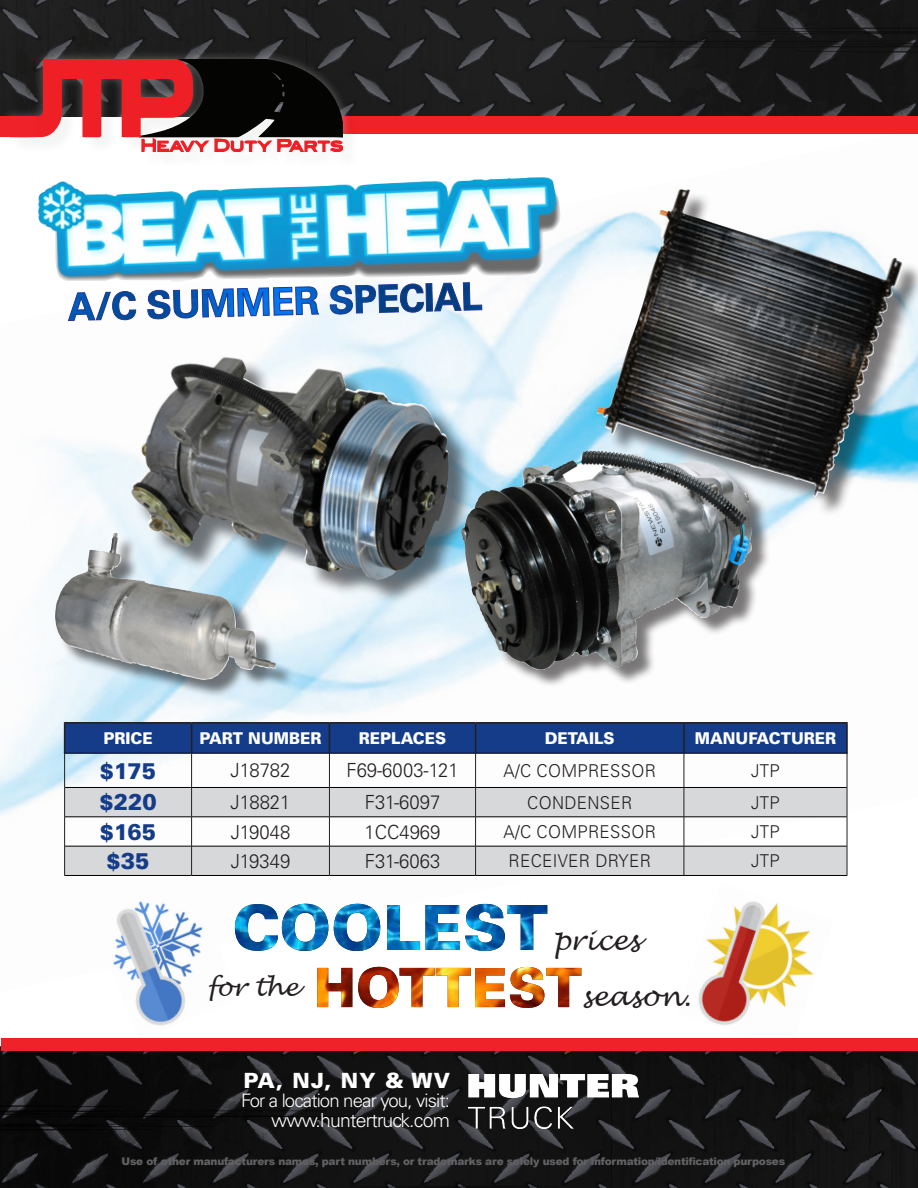
<style>
.page{position:relative;width:918px;height:1188px;background:#fff}
.page>*{position:absolute;margin:0;border:0;box-sizing:border-box;transform-origin:0 0}
.t1{font:italic 27.15px "Lucida Handwriting";color:#231f20}
.t2{font:italic 24.75px "Lucida Handwriting";color:#231f20}
.t3{font:900 22.8px "Univers LT Std";color:#143c89;scale:.95 1}
.t4{font:900 21px "Univers LT Std";letter-spacing:.055em;color:#fff}
.t5{font:300 19.5px "Univers LT Std";color:#231f20;scale:.95 1}
.t6{font:300 19.35px "Univers LT Std";letter-spacing:-.04em;color:#fff}
.t7{font:300 18.6px "Univers LT Std";letter-spacing:-.045em;color:#fff}
.t8{font:300 17.7px "Univers LT Std";letter-spacing:.02em;color:#231f20;scale:.95 1}
.t9{font:900 16.2px "Univers LT Std";color:#fff;scale:.95 1}
.t10{font:900 10.5px "Arial";letter-spacing:-.02em;color:#616164}
</style>
<div class="page">
<img style="left:0;top:224px;width:848px;height:752px">
<img style="left:677px;top:883px;width:157px;height:156px">
<img style="left:90px;top:877px;width:149px;height:162px">
<img style="left:0;top:0;width:918px;height:106px">
<img style="left:0;top:1046px;width:918px;height:142px">
<img style="left:468px;top:1074px;width:170px;height:54px">
<div style="left:320px;top:106px;width:598px;height:38px;background:#fff;opacity:.02"></div>
<div style="left:330px;top:116px;width:588px;height:18px;background:#ee2228"></div>
<div style="left:2px;top:1039px;width:916px;height:12px;background:#ee2228"></div>
<div style="left:11px;top:61px;width:349px;height:108px;background:#231f20;opacity:.05"></div>
<div style="left:0;top:50px;width:352px;height:111px;background:#fff;opacity:.3"></div>
<svg style="left:9px;top:59px;width:334px;height:93px;background:#793e3f"></svg>
<div style="left:0;top:107px;width:46px;height:40px;background:#fff;opacity:.02"></div>
<div style="left:0;top:116px;width:36px;height:21px;background:#ee2228"></div>
<div style="left:600px;top:192px;width:318px;height:326px;background:#231f20;opacity:.6"></div>
<img style="left:597px;top:189px;width:305px;height:308px">
<img style="left:37px;top:177px;width:527px;height:108px">
<div style="left:58px;top:536px;width:236px;height:162px;background:#231f20;opacity:.6"></div>
<img style="left:54px;top:533px;width:222px;height:147px">
<div style="left:464px;top:453px;width:306px;height:235px;background:#231f20;opacity:.6"></div>
<img style="left:458px;top:450px;width:275px;height:219px">
<div style="left:134px;top:359px;width:340px;height:246px;background:#231f20;opacity:.6"></div>
<img style="left:130px;top:360px;width:319px;height:220px">
<svg style="left:68px;top:241px;width:414px;height:119px"></svg>
<svg style="left:65px;top:788px;width:782px;height:87px;fill:#d7d8da"></svg>
<hr style="left:64px;top:722px;width:128px;height:2px;background:#231f20">
<hr style="left:192px;top:722px;width:137px;height:2px;background:#231f20">
<hr style="left:329px;top:722px;width:147px;height:2px;background:#231f20">
<hr style="left:476px;top:722px;width:208px;height:2px;background:#231f20">
<hr style="left:684px;top:722px;width:164px;height:2px;background:#231f20">
<svg style="left:64px;top:723px;width:783px;height:30px;background:#143a84"></svg>
<hr style="left:683px;top:724px;width:2px;height:29px;background:#231f20">
<hr style="left:846px;top:724px;width:2px;height:29px;background:#231f20">
<hr style="left:64px;top:753px;width:128px;height:1px;background:#000">
<hr style="left:192px;top:753px;width:137px;height:1px;background:#000">
<hr style="left:329px;top:753px;width:147px;height:1px;background:#000">
<hr style="left:476px;top:753px;width:208px;height:1px;background:#000">
<hr style="left:684px;top:753px;width:164px;height:1px;background:#000">
<hr style="left:65px;top:787px;width:127px;height:1px;background:#000">
<hr style="left:192px;top:787px;width:137px;height:1px;background:#000">
<hr style="left:329px;top:787px;width:147px;height:1px;background:#000">
<hr style="left:476px;top:787px;width:208px;height:1px;background:#000">
<hr style="left:684px;top:787px;width:163px;height:1px;background:#000">
<hr style="left:65px;top:817px;width:127px;height:1px;background:#000">
<hr style="left:192px;top:817px;width:137px;height:1px;background:#000">
<hr style="left:329px;top:817px;width:147px;height:1px;background:#000">
<hr style="left:476px;top:817px;width:208px;height:1px;background:#000">
<hr style="left:684px;top:817px;width:163px;height:1px;background:#000">
<hr style="left:65px;top:846px;width:127px;height:1px;background:#000">
<hr style="left:192px;top:846px;width:137px;height:1px;background:#000">
<hr style="left:329px;top:846px;width:147px;height:1px;background:#000">
<hr style="left:476px;top:846px;width:208px;height:1px;background:#000">
<hr style="left:684px;top:846px;width:163px;height:1px;background:#000">
<hr style="left:64px;top:875px;width:128px;height:1px;background:#000">
<hr style="left:192px;top:875px;width:137px;height:1px;background:#000">
<hr style="left:329px;top:875px;width:147px;height:1px;background:#000">
<hr style="left:476px;top:875px;width:208px;height:1px;background:#000">
<hr style="left:684px;top:875px;width:163px;height:1px;background:#000">
<hr style="left:64px;top:753px;width:1px;height:34px;background:#231f20">
<hr style="left:191px;top:753px;width:1px;height:34px;background:#231f20">
<hr style="left:329px;top:753px;width:1px;height:34px;background:#231f20">
<hr style="left:475px;top:753px;width:1px;height:34px;background:#231f20">
<hr style="left:684px;top:753px;width:1px;height:34px;background:#231f20">
<hr style="left:847px;top:753px;width:1px;height:34px;background:#231f20">
<hr style="left:64px;top:787px;width:1px;height:30px;background:#231f20">
<hr style="left:847px;top:787px;width:1px;height:30px;background:#231f20">
<svg style="left:64px;top:817px;width:1px;height:58px"></svg>
<svg style="left:191px;top:788px;width:1px;height:87px"></svg>
<svg style="left:329px;top:788px;width:1px;height:87px"></svg>
<svg style="left:475px;top:788px;width:1px;height:87px"></svg>
<svg style="left:684px;top:788px;width:1px;height:87px"></svg>
<svg style="left:847px;top:817px;width:1px;height:58px"></svg>
<img style="left:235px;top:904px;width:312px;height:47px">
<img style="left:317px;top:967px;width:264px;height:41px">
<p class="t9" style="left:103px;top:728px;width:54px">PRICE</p>
<p class="t9" style="left:199px;top:728px;width:130px">PART NUMBER</p>
<p class="t9" style="left:359px;top:728px;width:93px">REPLACES</p>
<p class="t9" style="left:545px;top:728px;width:75px">DETAILS</p>
<p class="t9" style="left:695px;top:728px;width:151px">MANUFACTURER</p>
<p class="t3" style="left:100px;top:756px;width:61px">$175</p>
<p class="t5" style="left:231px;top:759px;width:64px">J18782</p>
<p class="t5" style="left:346px;top:759px;width:120px">F69-6003-121</p>
<p class="t8" style="left:504px;top:760px;width:162px">A/C COMPRESSOR</p>
<p class="t8" style="left:751px;top:760px;width:32px">JTP</p>
<p class="t3" style="left:99px;top:788px;width:62px">$220</p>
<p class="t5" style="left:231px;top:791px;width:64px">J18821</p>
<p class="t5" style="left:365px;top:791px;width:81px">F31-6097</p>
<p class="t8" style="left:527px;top:792px;width:112px">CONDENSER</p>
<p class="t8" style="left:751px;top:792px;width:32px">JTP</p>
<p class="t3" style="left:100px;top:817px;width:61px">$165</p>
<p class="t5" style="left:231px;top:820px;width:64px">J19048</p>
<p class="t5" style="left:365px;top:820px;width:81px">1CC4969</p>
<p class="t8" style="left:504px;top:821px;width:162px">A/C COMPRESSOR</p>
<p class="t8" style="left:751px;top:821px;width:32px">JTP</p>
<p class="t3" style="left:107px;top:847px;width:47px">$35</p>
<p class="t5" style="left:231px;top:849px;width:64px">J19349</p>
<p class="t5" style="left:365px;top:849px;width:81px">F31-6063</p>
<p class="t8" style="left:509px;top:850px;width:151px">RECEIVER DRYER</p>
<p class="t8" style="left:751px;top:850px;width:32px">JTP</p>
<p class="t2" style="left:207px;top:972px;width:93px">for the</p>
<p class="t4" style="left:243px;top:1067px;width:208px">PA, NJ, NY &amp; WV</p>
<p class="t7" style="left:241px;top:1090px;width:210px">For a location near you, visit:</p>
<p class="t6" style="left:271px;top:1108px;width:180px">www.huntertruck.com</p>
<p class="t1" style="left:553px;top:924px;width:88px">prices</p>
<p class="t1" style="left:581px;top:980px;width:111px">season.</p>
<p class="t10" style="left:122px;top:1154px;width:665px">Use of other manufacturers names, part numbers, or trademarks are solely used for information/identification purposes</p>
</div>
